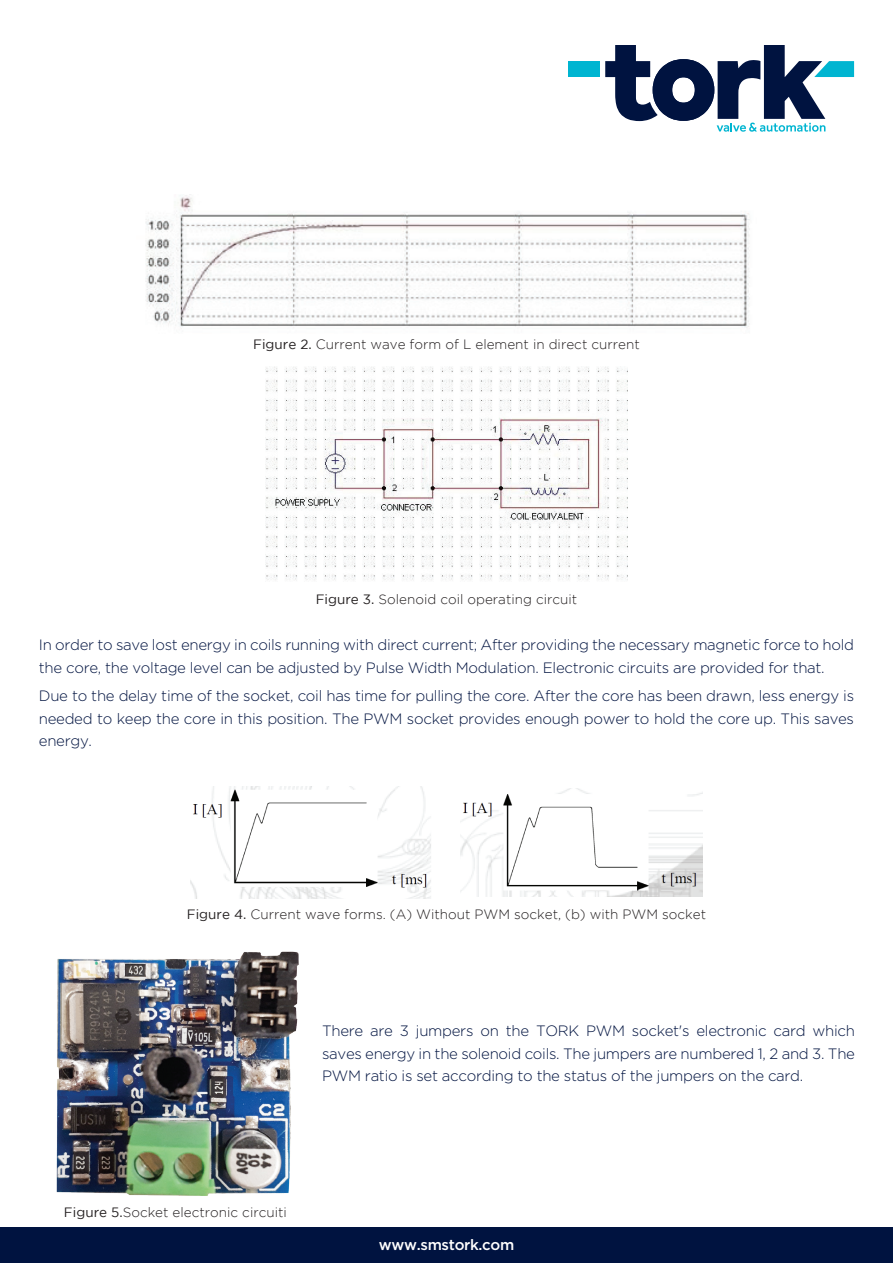
<style>
.page{position:relative;width:893px;height:1263px;background:#fff}
.page>*{position:absolute;margin:0;border:0;box-sizing:border-box;transform-origin:0 0}
.t1{font:300 15px/22.5px "Gotham HTF";letter-spacing:-.02em;color:#001340;text-align:justify}
.t2{font:500 15px "Gotham HTF";letter-spacing:-.02em;color:#fff}
.t3{font:300 13.5px "Gotham HTF";color:#231f20}
.s1{font-weight:400}
</style>
<div class="page">
<svg style="left:605px;top:45px;width:249px;height:87px"></svg>
<div style="left:568px;top:61px;width:32px;height:16px;background:#00b5d1"></div>
<div style="left:0;top:1227px;width:893px;height:36px;background:#001340"></div>
<img style="left:145px;top:195px;width:605px;height:133px">
<img style="left:265px;top:366px;width:363px;height:214px">
<img style="left:190px;top:786px;width:241px;height:112px">
<img style="left:460px;top:788px;width:243px;height:108px">
<img style="left:56px;top:951px;width:243px;height:245px">
<p class="t3" style="left:253px;top:337px;width:388px"><span class="s1">Figure 2.</span> Current wave form of L element in direct current</p>
<p class="t3" style="left:316px;top:592px;width:263px"><span class="s1">Figure 3.</span> Solenoid coil operating circuit</p>
<p class="t1" style="left:39px;top:633px;width:817px">In order to save lost energy in coils running with direct current; After providing the necessary magnetic force to hold the core, the voltage level can be adjusted by Pulse Width Modulation. Electronic circuits are provided for that.</p>
<p class="t1" style="left:39px;top:684px;width:817px">Due to the delay time of the socket, coil has time for pulling the core. After the core has been drawn, less energy is needed to keep the core in this position. The PWM socket provides enough power to hold the core up. This saves energy.</p>
<p class="t3" style="left:187px;top:907px;width:521px"><span class="s1">Figure 4.</span> Current wave forms. (A) Without PWM socket, (b) with PWM socket</p>
<p class="t1" style="left:322px;top:1020px;width:534px">There are 3 jumpers on the TORK PWM socket's electronic card which saves energy in the solenoid coils. The jumpers are numbered 1, 2 and 3. The PWM ratio is set according to the status of the jumpers on the card.</p>
<p class="t3" style="left:64px;top:1204px;width:224px"><span class="s1">Figure 5.</span>Socket electronic circuiti</p>
<p class="t2" style="left:379px;top:1236px;width:137px">www.smstork.com</p>
</div>
